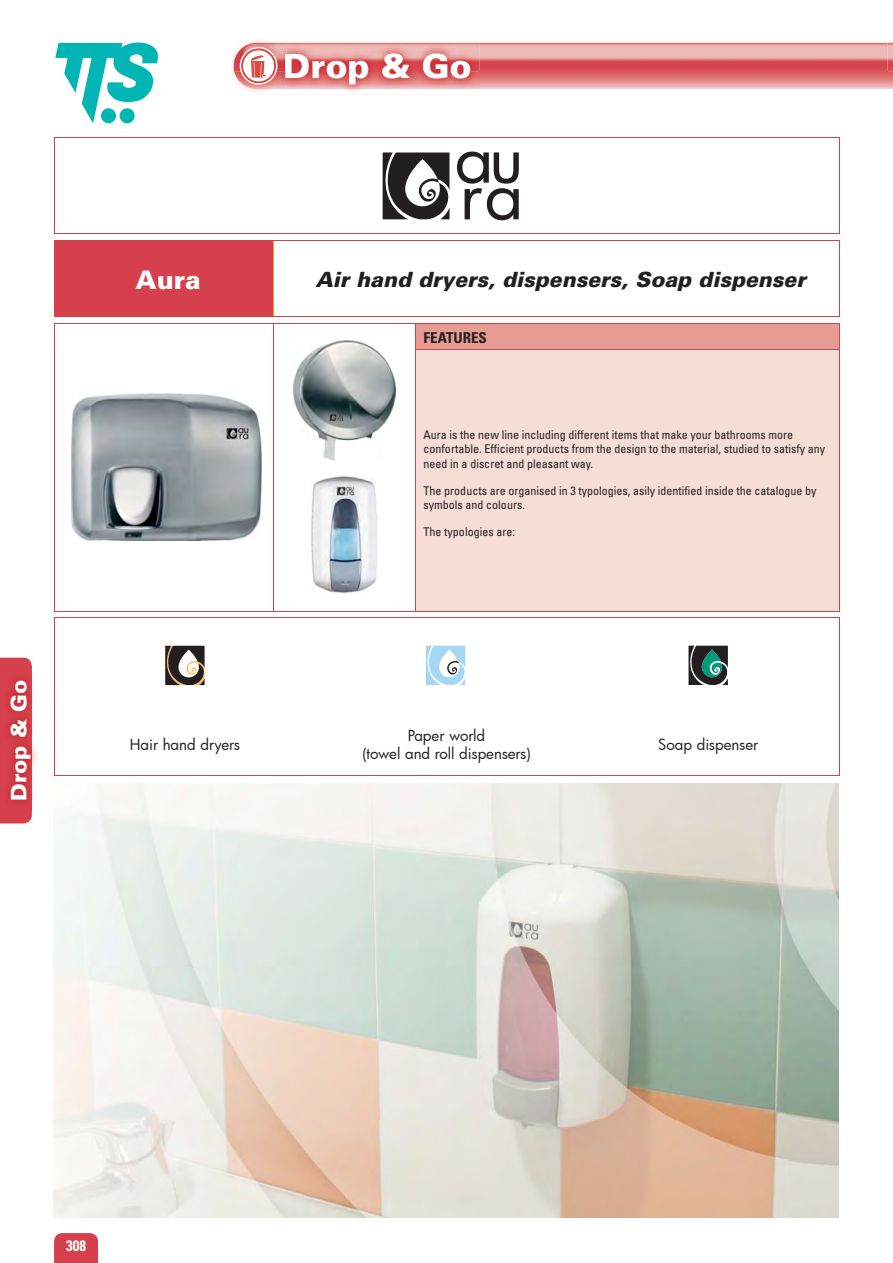
<style>
.page{position:relative;width:893px;height:1263px;background:#fff}
.page>*{position:absolute;margin:0;border:0;box-sizing:border-box;transform-origin:0 0}
.t1{font:900 33.3px "Univers";color:#fff}
.t2{font:900 25.5px "Univers";color:#fff}
.t3{font:900 21.3px "Univers";color:#fff}
.t4{font:italic 900 21px "Univers";color:#231f20}
.t5{font:15px/18px "Futura";color:#231f20;text-align:center}
.t6{font:700 condensed 15px "Univers";color:#231f20}
.t7{font:700 condensed 15px "Univers";color:#fff}
.t8{font:condensed 12px/14.4px "Univers";color:#231f20}
.s1{color:#fffdfd}
</style>
<div class="page">
<img style="left:287px;top:43px;width:605px;height:28px">
<svg style="left:480px;top:71px;width:412px;height:18px;background:#e3898a"></svg>
<img style="left:287px;top:44px;width:193px;height:48px">
<img style="left:287px;top:53px;width:183px;height:31px">
<svg style="left:55px;top:43px;width:103px;height:80px"></svg>
<svg style="left:0;top:658px;width:32px;height:165px"></svg>
<img style="left:1px;top:672px;width:37px;height:137px">
<svg style="left:54px;top:1233px;width:44px;height:30px"></svg>
<img style="left:233px;top:43px;width:54px;height:45px">
<img style="left:276px;top:44px;width:11px;height:4px">
<svg style="left:240px;top:47px;width:37px;height:38px"></svg>
<svg style="left:241px;top:48px;width:46px;height:45px"></svg>
<hr style="left:54px;top:138px;width:785px;height:1px;background:#d6404c">
<hr style="left:54px;top:138px;width:1px;height:96px;background:#d6404c">
<hr style="left:838px;top:138px;width:1px;height:96px;background:#d6404c">
<hr style="left:54px;top:234px;width:785px;height:1px;background:#d6404c">
<svg style="left:457px;top:152px;width:62px;height:68px"></svg>
<svg style="left:382px;top:153px;width:67px;height:66px"></svg>
<div style="left:54px;top:240px;width:220px;height:77px;background:#d6404c"></div>
<hr style="left:273px;top:241px;width:1px;height:76px;background:#f89831">
<hr style="left:274px;top:240px;width:565px;height:1px;background:#d6404c">
<hr style="left:838px;top:241px;width:1px;height:76px;background:#d6404c">
<hr style="left:54px;top:317px;width:785px;height:1px;background:#d6404c">
<div style="left:415px;top:323px;width:424px;height:27px;background:#e79c93"></div>
<div style="left:415px;top:350px;width:424px;height:261px;background:#f6ded7"></div>
<hr style="left:54px;top:323px;width:220px;height:1px;background:#d6404c">
<svg style="left:54px;top:324px;width:1px;height:26px"></svg>
<hr style="left:274px;top:323px;width:141px;height:1px;background:#d6404c">
<svg style="left:273px;top:324px;width:1px;height:26px"></svg>
<hr style="left:415px;top:323px;width:424px;height:1px;background:#d6404c">
<svg style="left:415px;top:324px;width:1px;height:26px"></svg>
<hr style="left:54px;top:350px;width:1px;height:261px;background:#d6404c">
<hr style="left:273px;top:350px;width:1px;height:261px;background:#d6404c">
<hr style="left:415px;top:350px;width:424px;height:1px;background:#d6404c">
<hr style="left:415px;top:350px;width:1px;height:261px;background:#d6404c">
<hr style="left:838px;top:350px;width:1px;height:261px;background:#d6404c">
<hr style="left:54px;top:611px;width:785px;height:1px;background:#d6404c">
<img style="left:71px;top:394px;width:190px;height:147px">
<img style="left:294px;top:340px;width:101px;height:120px">
<img style="left:312px;top:476px;width:65px;height:117px">
<hr style="left:54px;top:618px;width:262px;height:1px;background:#d6404c">
<hr style="left:54px;top:618px;width:1px;height:95px;background:#d6404c">
<hr style="left:316px;top:618px;width:523px;height:1px;background:#d6404c">
<hr style="left:838px;top:618px;width:1px;height:95px;background:#d6404c">
<hr style="left:54px;top:713px;width:1px;height:62px;background:#d6404c">
<hr style="left:838px;top:713px;width:1px;height:62px;background:#d6404c">
<hr style="left:54px;top:775px;width:785px;height:1px;background:#d6404c">
<svg style="left:165px;top:646px;width:39px;height:39px"></svg>
<svg style="left:426px;top:646px;width:39px;height:39px"></svg>
<svg style="left:688px;top:646px;width:39px;height:39px;background:#395751"></svg>
<img style="left:54px;top:1217px;width:784px;height:1px">
<img style="left:54px;top:783px;width:784px;height:434px">
<h3 class="t3" style="left:11px;top:801px;width:123px;rotate:-90deg">Drop &amp; Go</h3>
<h1 class="t1" style="left:283px;top:54px;width:190px"><span class="s1">D</span>rop &amp; Go</h1>
<h2 class="t2" style="left:135px;top:270px;width:67px">Aura</h2>
<h3 class="t4" style="left:315px;top:272px;width:491px">Air hand dryers, dispensers, Soap dispenser</h3>
<p class="t6" style="left:423px;top:332px;width:65px">FEATURES</p>
<p class="t8" style="left:423px;top:428px;width:403px">Aura is the new line including different items that make your bathrooms more confortable. Efficient products from the design to the material, studied to satisfy any need in a discret and pleasant way.</p>
<p class="t8" style="left:423px;top:484px;width:394px">The products are organised in 3 typologies, asily identified inside the catalogue by symbols and colours.</p>
<p class="t8" style="left:423px;top:526px;width:93px">The typologies are:</p>
<p class="t5" style="left:130px;top:735px;width:112px">Hair hand dryers</p>
<p class="t5" style="left:362px;top:726px;width:170px">Paper world<br>(towel and roll dispensers)</p>
<p class="t5" style="left:658px;top:735px;width:101px">Soap dispenser</p>
<p class="t7" style="left:66px;top:1241px;width:21px">308</p>
</div>
